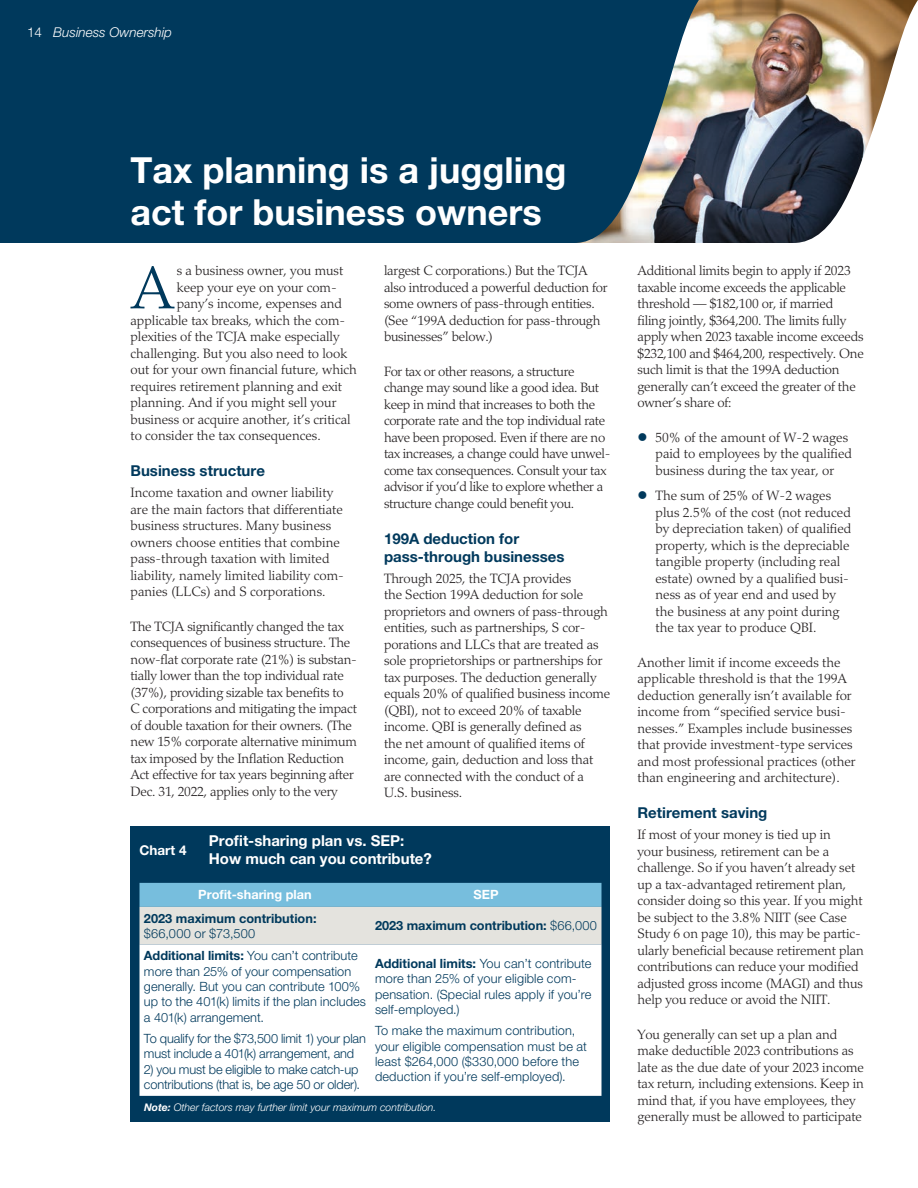
<style>
.page{position:relative;width:918px;height:1188px;background:#fff}
.page>*{position:absolute;margin:0;border:0;box-sizing:border-box;transform-origin:0 0}
.t1{font:300 60.6px "Palatino LT Std";color:#00395c}
.t2{font:700 36px/42px "Helvetica Neue LT Std";color:#fff}
.t3{font:700 15px/18px "Helvetica Neue LT Std";color:#00395c}
.t4{font:700 15px/18px "Helvetica Neue LT Std";color:#fff}
.t5{font:300 13.5px/16.5px "Palatino LT Std";letter-spacing:-.01em;color:#231f20}
.t6{font:italic 300 13.5px "Helvetica Neue LT Std";color:#fff}
.t7{font:700 13.5px "Helvetica Neue LT Std";color:#fff}
.t8{font:300 12.75px/15.3px "Helvetica Neue LT Std";letter-spacing:.005em;color:#00395c}
.t9{font:700 12.75px "Helvetica Neue LT Std";color:#00395c}
.t10{font:700 12.75px "Helvetica Neue LT Std";color:#fff}
.t11{font:italic 300 10.5px "Helvetica Neue LT Std";color:#fff}
.s1{font-style:normal}
.s2{font-weight:300}
.s3{font-weight:700}
.s4{color:#00395c}
</style>
<div class="page">
<img style="left:720px;top:0;width:198px;height:243px">
<svg style="left:0;top:0;width:720px;height:243px;background:#0f4261"></svg>
<div style="left:130px;top:826px;width:480px;height:295px;background:#00395c"></div>
<svg style="left:140px;top:883px;width:462px;height:61px;background:#b9d4dd"></svg>
<div style="left:140px;top:944px;width:462px;height:152px;background:#fff"></div>
<p class="t6" style="left:27px;top:24px;width:147px"><span class="s1">14</span> Business Ownership</p>
<h2 class="t2" style="left:130px;top:148px;width:437px">Tax planning is a juggling act for business owners</h2>
<h1 class="t1" style="left:131px;top:253px;width:44px">A</h1>
<p class="t5" style="left:177px;top:263px;width:168px">s a business owner, you must</p>
<p class="t5" style="left:177px;top:279px;width:162px">keep your eye on your com-</p>
<p class="t5" style="left:177px;top:296px;width:167px">pany’s income, expenses and</p>
<p class="t5" style="left:130px;top:312px;width:216px">applicable tax breaks, which the com-</p>
<p class="t5" style="left:130px;top:329px;width:211px">plexities of the TCJA make especially</p>
<p class="t5" style="left:130px;top:345px;width:218px">challenging. But you also need to look</p>
<p class="t5" style="left:130px;top:362px;width:228px">out for your own financial future, which</p>
<p class="t5" style="left:130px;top:378px;width:213px">requires retirement planning and exit</p>
<p class="t5" style="left:130px;top:395px;width:207px">planning. And if you might sell your</p>
<p class="t5" style="left:130px;top:411px;width:222px">business or acquire another, it’s critical</p>
<p class="t5" style="left:130px;top:428px;width:192px">to consider the tax consequences.</p>
<p class="t3" style="left:130px;top:462px;width:136px">Business structure</p>
<p class="t5" style="left:130px;top:485px;width:215px">Income taxation and owner liability are the main factors that differentiate business structures. Many business owners choose entities that combine pass-through taxation with limited liability, namely limited liability com&shy;panies (LLCs) and S corporations.</p>
<p class="t5" style="left:130px;top:618px;width:228px">The TCJA significantly changed the tax consequences of business structure. The now-flat corporate rate (21%) is substan&shy;tially lower than the top individual rate (37%), providing sizable tax benefits to<br>C corporations and mitigating the impact of double taxation for their owners. (The new 15% corporate alternative minimum tax imposed by the Inflation Reduction Act effective for tax years beginning after Dec. 31, 2022, applies only to the very</p>
<p class="t5" style="left:384px;top:263px;width:225px">largest C corporations.) But the TCJA also introduced a powerful deduction for some owners of pass-through entities. (See “199A deduction for pass-through businesses” below.)</p>
<p class="t5" style="left:384px;top:363px;width:228px">For tax or other reasons, a structure change may sound like a good idea. But keep in mind that increases to both the corporate rate and the top individual rate have been proposed. Even if there are no tax increases, a change could have unwel&shy;come tax consequences. Consult your tax advisor if you’d like to explore whether a structure change could benefit you.</p>
<p class="t3" style="left:384px;top:529px;width:182px">199A deduction for pass-through businesses</p>
<p class="t5" style="left:384px;top:570px;width:228px">Through 2025, the TCJA provides<br>the Section 199A deduction for sole proprietors and owners of pass-through entities, such as partnerships, S cor&shy;porations and LLCs that are treated as sole proprietorships or partnerships for tax purposes. The deduction generally equals 20% of qualified business income (QBI), not to exceed 20% of taxable income. QBI is generally defined as<br>the net amount of qualified items of income, gain, deduction and loss that are connected with the conduct of a U.S. business.</p>
<p class="t7" style="left:140px;top:842px;width:49px">Chart 4</p>
<p class="t4" style="left:209px;top:832px;width:225px">Profit-sharing plan vs. SEP:<br>How much can you contribute?</p>
<p class="t10" style="left:198px;top:887px;width:115px">Profit-sharing plan</p>
<p class="t10" style="left:473px;top:887px;width:27px">SEP</p>
<p class="t9" style="left:144px;top:910px;width:174px">2023 maximum contribution:</p>
<p class="t8" style="left:144px;top:925px;width:113px">$66,000 or $73,500</p>
<p class="t9" style="left:375px;top:918px;width:224px">2023 maximum contribution: <span class="s2">$66,000</span></p>
<p class="t8" style="left:144px;top:948px;width:224px"><span class="s3">Additional limits:</span> You can’t contribute more than 25% of your compensation generally. But you can contribute 100% up to the 401(k) limits if the plan includes a 401(k) arrangement.</p>
<p class="t8" style="left:144px;top:1031px;width:224px">To qualify for the $73,500 limit 1) your plan must include a 401(k) arrangement, and</p>
<p class="t8" style="left:144px;top:1061px;width:217px">2) you must be eligible to make catch-up contributions (that is, be age 50 or older).</p>
<p class="t8" style="left:375px;top:956px;width:218px"><span class="s3">Additional limits:</span> You can’t contribute more than 25% of your eligible com&shy;pensation. (Special rules apply if you’re self-employed.)</p>
<p class="t8" style="left:375px;top:1023px;width:214px">To make the maximum contribution, your eligible compensation must be at least $264,000 ($330,000 before the deduction if you’re self-employed).</p>
<p class="t11" style="left:144px;top:1101px;width:294px"><span class="s3">Note:</span> Other factors may further limit your maximum contribution.</p>
<p class="t5" style="left:638px;top:263px;width:228px">Additional limits begin to apply if 2023 taxable income exceeds the applicable threshold — $182,100 or, if married filing jointly, $364,200. The limits fully apply when 2023 taxable income exceeds $232,100 and $464,200, respectively. One such limit is that the 199A deduction generally can’t exceed the greater of the owner’s share of:</p>
<p class="t5" style="left:655px;top:429px;width:198px;text-indent:-18px"><span class="s4">●</span> 50% of the amount of W-2 wages paid to employees by the qualified business during the tax year, or</p>
<p class="t5" style="left:655px;top:488px;width:197px;text-indent:-18px"><span class="s4">●</span> The sum of 25% of W-2 wages plus 2.5% of the cost (not reduced by depreciation taken) of qualified property, which is the depreciable tangible property (including real estate) owned by a qualified busi&shy;ness as of year end and used by the business at any point during the tax year to produce QBI.</p>
<p class="t5" style="left:638px;top:654px;width:220px">Another limit if income exceeds the applicable threshold is that the 199A deduction generally isn’t available for income from “specified service busi&shy;nesses.” Examples include businesses that provide investment-type services and most professional practices (other than engineering and architecture).</p>
<p class="t3" style="left:638px;top:804px;width:131px">Retirement saving</p>
<p class="t5" style="left:638px;top:827px;width:228px">If most of your money is tied up in<br>your business, retirement can be a challenge. So if you haven’t already set up a tax-advantaged retirement plan, consider doing so this year. If you might be subject to the 3.8% NIIT (see Case Study 6 on page 10), this may be partic&shy;ularly beneficial because retirement plan contributions can reduce your modified adjusted gross income (MAGI) and thus help you reduce or avoid the NIIT.</p>
<p class="t5" style="left:638px;top:1026px;width:228px">You generally can set up a plan and make deductible 2023 contributions as late as the due date of your 2023 income tax return, including extensions. Keep in mind that, if you have employees, they generally must be allowed to participate</p>
</div>
